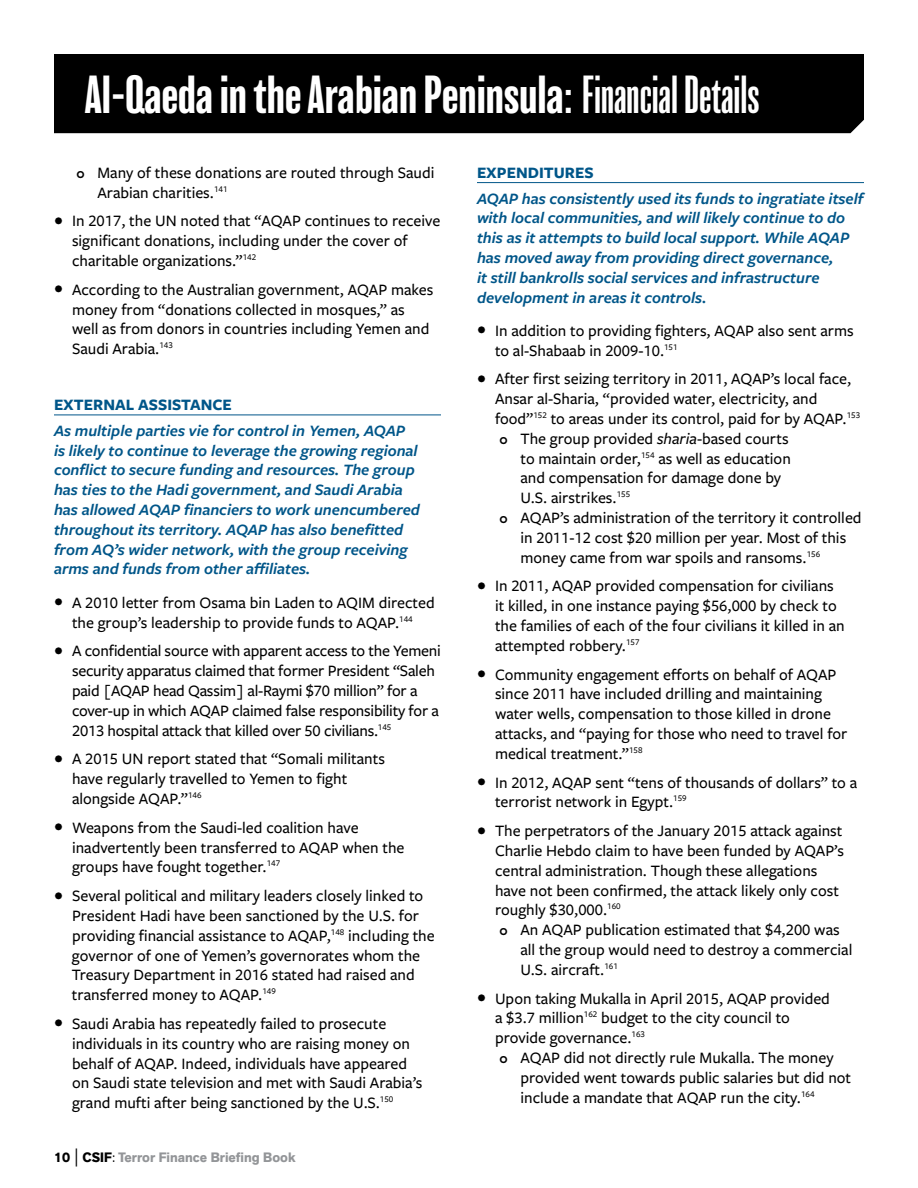
<style>
.page{position:relative;width:918px;height:1188px;background:#fff}
.page>*{position:absolute;margin:0;border:0;box-sizing:border-box;transform-origin:0 0}
.t1{font:condensed 49.35px "Balboa";color:#fff}
.t2{font:500 16.5px/19.8px "Freight Sans Pro";color:#000}
.t3{font:italic 600 16.5px/19.8px "Freight Sans Pro";color:#005689}
.t4{font:700 16.5px "Freight Sans Pro";color:#005689}
.t5{font:700 13.5px "Akzid Grtsk Next";color:#939598}
.s1{font-weight:300;font-stretch:normal}
.s2{font-stretch:extra-condensed}
.s3{font-size:18px}
.s4{color:#000}
.s5{font-family:"Minion Pro";font-weight:400;font-size:18px;color:#000}
.s6{font-weight:400;color:#000}
.s7{font-style:italic}
</style>
<div class="page">
<div style="left:54px;top:54px;width:810px;height:79px;background:#000"></div>
<hr style="left:54px;top:415px;width:387px;height:1px;background:#005689">
<hr style="left:477px;top:182px;width:387px;height:1px;background:#005689">
<h1 class="t1" style="left:85px;top:70px;width:676px">Al-Qaeda in the Arabian Peninsula<span class="s1">:</span> <span class="s2">Financial Details</span></h1>
<p class="t2" style="left:98px;top:162px;width:338px">Many of these donations are routed through Saudi<br>Arabian charities.<sup>141</sup></p>
<p class="t2" style="left:72px;top:211px;width:370px;text-indent:-18px"><span class="s3">•</span> In 2017, the UN noted that “AQAP continues to receive significant donations, including under the cover of charitable organizations.”<sup>142</sup></p>
<p class="t2" style="left:72px;top:279px;width:363px;text-indent:-18px"><span class="s3">•</span> According to the Australian government, AQAP makes money from “donations collected in mosques,” as well as from donors in countries including Yemen and Saudi Arabia.<sup>143</sup></p>
<p class="t4" style="left:54px;top:393px;width:179px">EXTERNAL ASSISTANCE</p>
<p class="t3" style="left:54px;top:420px;width:367px">As multiple parties vie for control in Yemen, AQAP is likely to continue to leverage the growing regional conflict to secure funding and resources. The group has ties to the Hadi government, and Saudi Arabia has allowed AQAP financiers to work unencumbered throughout its territory. AQAP has also benefitted from AQ’s wider network, with the group receiving arms and funds from other affiliates.</p>
<p class="t2" style="left:54px;top:592px;width:382px;text-align:center"><span class="s3">•</span> A 2010 letter from Osama bin Laden to AQIM directed the group’s leadership to provide funds to AQAP.<sup>144</sup></p>
<p class="t2" style="left:72px;top:640px;width:370px;text-indent:-18px"><span class="s3">•</span> A confidential source with apparent access to the Yemeni security apparatus claimed that former President “Saleh paid [AQAP head Qassim] al-Raymi $70 million” for a cover-up in which AQAP claimed false responsibility for a 2013 hospital attack that killed over 50 civilians.<sup>145</sup></p>
<p class="t2" style="left:72px;top:748px;width:314px;text-indent:-18px"><span class="s3">•</span> A 2015 UN report stated that “Somali militants have regularly travelled to Yemen to fight alongside AQAP.”<sup>146</sup></p>
<p class="t2" style="left:72px;top:817px;width:334px;text-indent:-18px"><span class="s3">•</span> Weapons from the Saudi-led coalition have inadvertently been transferred to AQAP when the groups have fought together.<sup>147</sup></p>
<p class="t2" style="left:72px;top:885px;width:364px;text-indent:-18px"><span class="s3">•</span> Several political and military leaders closely linked to President Hadi have been sanctioned by the U.S. for providing financial assistance to AQAP,<sup>148</sup> including the governor of one of Yemen’s governorates whom the Treasury Department in 2016 stated had raised and transferred money to AQAP.<sup>149</sup></p>
<p class="t2" style="left:72px;top:1013px;width:352px;text-indent:-18px"><span class="s3">•</span> Saudi Arabia has repeatedly failed to prosecute individuals in its country who are raising money on behalf of AQAP. Indeed, individuals have appeared on Saudi state television and met with Saudi Arabia’s grand mufti after being sanctioned by the U.S.<sup>150</sup></p>
<p class="t5" style="left:54px;top:1149px;width:243px"><span class="s4">10</span> <span class="s5">|</span> <span class="s4">CSIF</span><span class="s6">:</span> Terror Finance Briefing Book</p>
<p class="t4" style="left:477px;top:161px;width:118px">EXPENDITURES</p>
<p class="t3" style="left:477px;top:188px;width:388px">AQAP has consistently used its funds to ingratiate itself with local communities, and will likely continue to do this as it attempts to build local support. While AQAP has moved away from providing direct governance,<br>it still bankrolls social services and infrastructure development in areas it controls.</p>
<p class="t2" style="left:495px;top:320px;width:360px;text-indent:-18px"><span class="s3">•</span> In addition to providing fighters, AQAP also sent arms to al-Shabaab in 2009-10.<sup>151</sup></p>
<p class="t2" style="left:477px;top:369px;width:376px"><span class="s3">•</span> After first seizing territory in 2011, AQAP’s local face,</p>
<p class="t2" style="left:495px;top:388px;width:324px">Ansar al-Sharia, “provided water, electricity, and</p>
<p class="t2" style="left:495px;top:408px;width:367px">food”<sup>152</sup> to areas under its control, paid for by AQAP.<sup>153</sup></p>
<p class="t2" style="left:521px;top:428px;width:270px">The group provided <span class="s7">sharia</span>-based courts</p>
<p class="t2" style="left:521px;top:448px;width:272px">to maintain order,<sup>154</sup> as well as education</p>
<p class="t2" style="left:521px;top:468px;width:262px">and compensation for damage done by</p>
<p class="t2" style="left:521px;top:487px;width:111px">U.S. airstrikes.<sup>155</sup></p>
<p class="t2" style="left:521px;top:507px;width:343px">AQAP’s administration of the territory it controlled</p>
<p class="t2" style="left:521px;top:527px;width:327px">in 2011-12 cost $20 million per year. Most of this</p>
<p class="t2" style="left:521px;top:547px;width:301px">money came from war spoils and ransoms.<sup>156</sup></p>
<p class="t2" style="left:495px;top:576px;width:351px;text-indent:-18px"><span class="s3">•</span> In 2011, AQAP provided compensation for civilians it killed, in one instance paying $56,000 by check to the families of each of the four civilians it killed in an attempted robbery.<sup>157</sup></p>
<p class="t2" style="left:495px;top:664px;width:354px;text-indent:-18px"><span class="s3">•</span> Community engagement efforts on behalf of AQAP since 2011 have included drilling and maintaining water wells, compensation to those killed in drone attacks, and “paying for those who need to travel for medical treatment.”<sup>158</sup></p>
<p class="t2" style="left:495px;top:772px;width:364px;text-indent:-18px"><span class="s3">•</span> In 2012, AQAP sent “tens of thousands of dollars” to a terrorist network in Egypt.<sup>159</sup></p>
<p class="t2" style="left:495px;top:820px;width:350px;text-indent:-18px"><span class="s3">•</span> The perpetrators of the January 2015 attack against Charlie Hebdo claim to have been funded by AQAP’s central administration. Though these allegations have not been confirmed, the attack likely only cost roughly $30,000.<sup>160</sup></p>
<p class="t2" style="left:521px;top:919px;width:333px">An AQAP publication estimated that $4,200 was all the group would need to destroy a commercial<br>U.S. aircraft.<sup>161</sup></p>
<p class="t2" style="left:495px;top:988px;width:336px;text-indent:-18px"><span class="s3">•</span> Upon taking Mukalla in April 2015, AQAP provided a $3.7 million<sup>162</sup> budget to the city council to provide governance.<sup>163</sup></p>
<p class="t2" style="left:521px;top:1047px;width:332px">AQAP did not directly rule Mukalla. The money provided went towards public salaries but did not include a mandate that AQAP run the city.<sup>164</sup></p>
</div>
